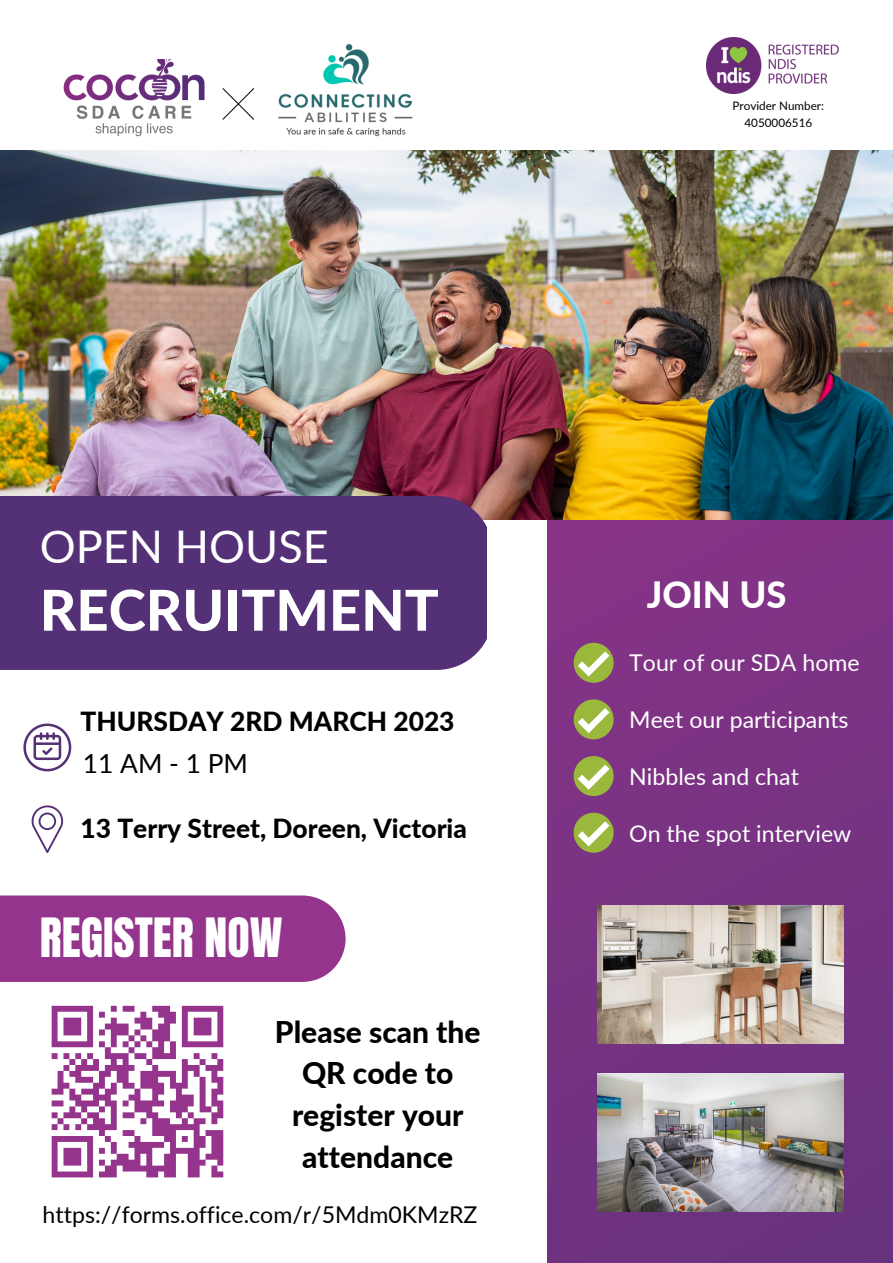
<style>
.page{position:relative;width:893px;height:1263px;background:#fff}
.page>*{position:absolute;margin:0;border:0;box-sizing:border-box;transform-origin:0 0}
.t1{font:800 56.25px "Lato";color:#fff}
.t2{font:46.05px "Anton";color:#fff}
.t3{font:45px "Lato";color:#fff}
.t4{font:800 36.3px "Lato";color:#fff}
.t5{font:800 29.92px/41.8px "Lato";color:#000;text-align:center}
.t6{font:800 26.33px "Lato";color:#000}
.t7{font:26.33px "Lato";color:#000}
.t8{font:23.1px "Lato";color:#fff}
.t9{font:23.1px "Lato";color:#000}
.t10{font:11.7px/16.4px "Lato";color:#000;text-align:center}
</style>
<div class="page">
<svg style="left:548px;top:520px;width:345px;height:743px;background:#793283"></svg>
<img style="left:0;top:150px;width:893px;height:370px">
<div style="left:0;top:496px;width:487px;height:174px;background:#543177"></div>
<div style="left:0;top:895px;width:345px;height:87px;background:#94348c"></div>
<img style="left:597px;top:1073px;width:247px;height:139px">
<svg style="left:51px;top:1005px;width:173px;height:173px"></svg>
<img style="left:63px;top:59px;width:142px;height:78px">
<svg style="left:222px;top:88px;width:32px;height:32px"></svg>
<img style="left:278px;top:44px;width:135px;height:93px">
<svg style="left:573px;top:643px;width:40px;height:40px;background:#a3a569"></svg>
<svg style="left:573px;top:699px;width:40px;height:40px;background:#a2a569"></svg>
<svg style="left:573px;top:756px;width:40px;height:40px;background:#a2a568"></svg>
<svg style="left:573px;top:813px;width:40px;height:40px;background:#a1a568"></svg>
<img style="left:706px;top:38px;width:133px;height:55px">
<svg style="left:32px;top:805px;width:31px;height:48px"></svg>
<svg style="left:23px;top:723px;width:48px;height:48px"></svg>
<img style="left:597px;top:905px;width:247px;height:139px">
<p class="t10" style="left:732px;top:97px;width:93px">Provider Number:<br>4050006516</p>
<h3 class="t3" style="left:40px;top:519px;width:290px">OPEN HOUSE</h3>
<h1 class="t1" style="left:40px;top:575px;width:400px">RECRUITMENT</h1>
<p class="t6" style="left:81px;top:704px;width:375px">THURSDAY 2RD MARCH 2023</p>
<p class="t7" style="left:83px;top:747px;width:167px">11AM-1PM</p>
<p class="t6" style="left:81px;top:812px;width:388px">13 Terry Street, Doreen, Victoria</p>
<h2 class="t2" style="left:40px;top:905px;width:244px">REGISTER NOW</h2>
<p class="t5" style="left:275px;top:1010px;width:207px">Please scan the<br>QR code to register your attendance</p>
<p class="t9" style="left:43px;top:1200px;width:436px">https://forms.office.com/r/5Mdm0KMzRZ</p>
<h3 class="t4" style="left:646px;top:573px;width:141px">JOIN US</h3>
<p class="t8" style="left:629px;top:649px;width:232px">Tour of our SDA home</p>
<p class="t8" style="left:629px;top:705px;width:221px">Meet our participants</p>
<p class="t8" style="left:629px;top:762px;width:171px">Nibbles and chat</p>
<p class="t8" style="left:629px;top:819px;width:224px">On the spot interview</p>
</div>
